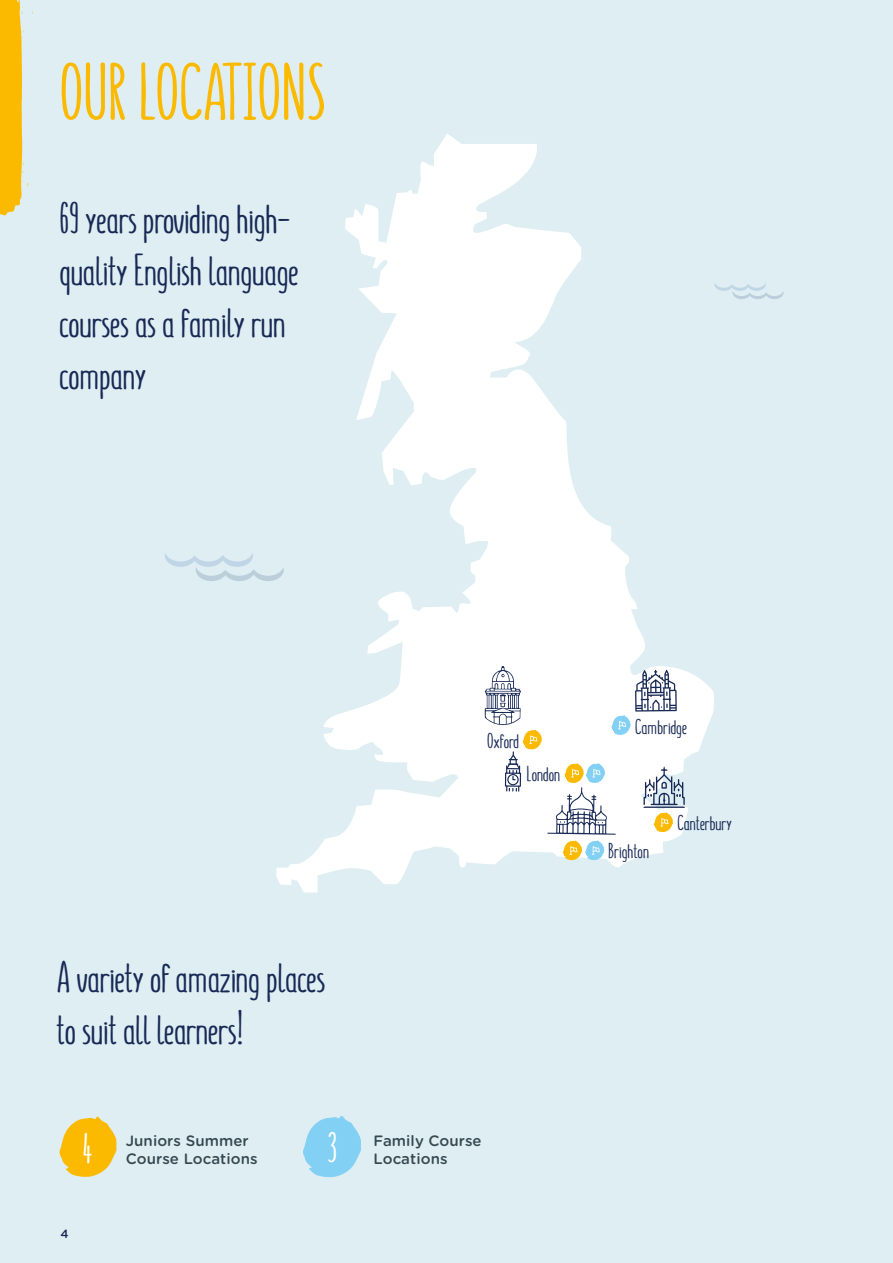
<style>
.page{position:relative;width:893px;height:1263px;background:#deeef3}
.page>*{position:absolute;margin:0;border:0;box-sizing:border-box;transform-origin:0 0}
.t1{font:700 78px "Summer Font";color:#fbba00}
.t2{font:700 43.35px/51.9px "Summer Font";color:#182955}
.t3{font:700 41.7px "Summer Font";color:#fff}
.t4{font:700 21px "Summer Font";letter-spacing:.005em;color:#182955}
.t5{font:500 15px/18px "Gotham Rounded";letter-spacing:.005em;color:#364951}
.t6{font:500 12px "Gotham Rounded";color:#182955}
</style>
<div class="page">
<svg style="left:0;top:0;width:33px;height:216px"></svg>
<svg style="left:276px;top:134px;width:439px;height:758px"></svg>
<svg style="left:59px;top:1116px;width:58px;height:61px"></svg>
<svg style="left:303px;top:1116px;width:58px;height:61px"></svg>
<svg style="left:485px;top:666px;width:200px;height:194px"></svg>
<svg style="left:165px;top:553px;width:119px;height:28px"></svg>
<svg style="left:715px;top:283px;width:69px;height:16px"></svg>
<h1 class="t1" style="left:60px;top:45px;width:268px">OUR LOCATIONS</h1>
<p class="t2" style="left:60px;top:192px;width:240px">69 years providing high&shy;quality English language courses as a family run company</p>
<p class="t4" style="left:487px;top:728px;width:33px">Oxford</p>
<p class="t4" style="left:527px;top:761px;width:35px">London</p>
<p class="t2" style="left:56px;top:950px;width:270px">A variety of amazing places to suit all learners!</p>
<p class="t3" style="left:82px;top:1123px;width:12px">4</p>
<p class="t3" style="left:327px;top:1123px;width:12px">3</p>
<p class="t5" style="left:126px;top:1131px;width:133px">Juniors Summer<br>Course Locations</p>
<p class="t5" style="left:374px;top:1131px;width:110px">Family Course<br>Locations</p>
<p class="t6" style="left:61px;top:1225px;width:10px">4</p>
<p class="t4" style="left:635px;top:714px;width:53px">Cambridge</p>
<p class="t4" style="left:608px;top:838px;width:42px">Brighton</p>
<p class="t4" style="left:677px;top:810px;width:56px">Canterbury</p>
</div>
